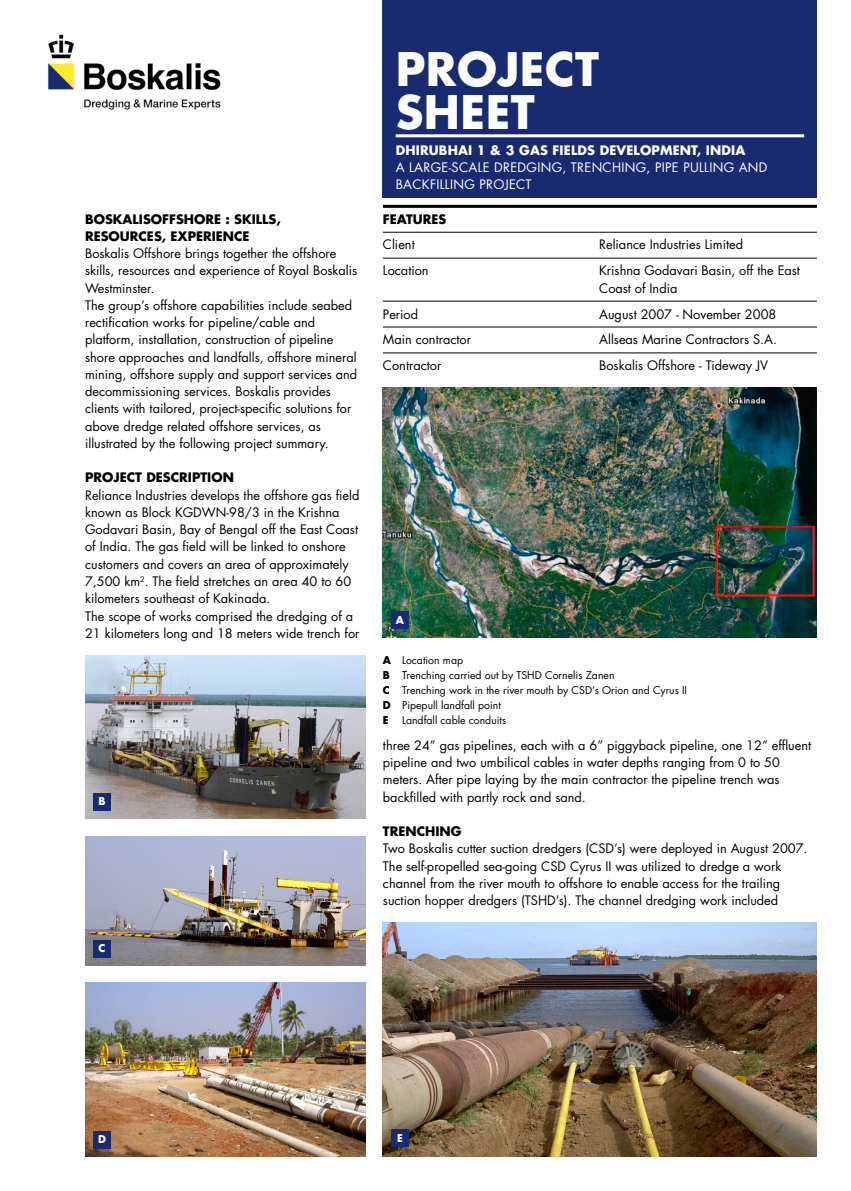
<style>
.page{position:relative;width:851px;height:1191px;background:#fff}
.page>*{position:absolute;margin:0;border:0;box-sizing:border-box;transform-origin:0 0}
.t1{font:700 45px/43px "Futura Std";letter-spacing:.01em;color:#fff}
.t2{font:12.75px/17.2px "Futura Std";color:#000}
.t3{font:700 12.75px/17.2px "Futura Std";color:#000}
.t4{font:12.75px "Futura Std";letter-spacing:.025em;color:#fff}
.t5{font:700 12.75px "Futura Std";letter-spacing:.01em;color:#fff}
.t6{font:10.5px/15px "Futura Std";color:#000}
.t7{font:700 10.5px "Futura Std";color:#fff}
.s1{font-weight:700}
</style>
<div class="page">
<img style="left:48px;top:34px;width:173px;height:76px">
<img style="left:85px;top:655px;width:281px;height:164px">
<img style="left:383px;top:922px;width:433px;height:235px">
<img style="left:85px;top:836px;width:281px;height:129px">
<img style="left:85px;top:983px;width:281px;height:174px">
<div style="left:383px;top:0;width:433px;height:198px;background:#182b70"></div>
<img style="left:383px;top:387px;width:433px;height:251px">
<div style="left:391px;top:612px;width:17px;height:17px;background:#182b70"></div>
<div style="left:94px;top:1131px;width:17px;height:17px;background:#182b70"></div>
<hr style="left:395px;top:134px;width:409px;height:3px;background:#fff">
<hr style="left:383px;top:205px;width:433px;height:3px;background:#000">
<hr style="left:383px;top:258px;width:216px;height:1px;background:#000">
<hr style="left:383px;top:232px;width:216px;height:1px;background:#000">
<hr style="left:599px;top:232px;width:217px;height:1px;background:#000">
<hr style="left:383px;top:301px;width:216px;height:1px;background:#000">
<hr style="left:599px;top:301px;width:217px;height:1px;background:#000">
<hr style="left:383px;top:327px;width:216px;height:1px;background:#000">
<hr style="left:599px;top:327px;width:217px;height:1px;background:#000">
<hr style="left:383px;top:353px;width:216px;height:1px;background:#000">
<hr style="left:599px;top:353px;width:217px;height:1px;background:#000">
<hr style="left:599px;top:258px;width:217px;height:1px;background:#000">
<div style="left:94px;top:793px;width:17px;height:17px;background:#182b70"></div>
<div style="left:391px;top:1129px;width:17px;height:17px;background:#182b70"></div>
<div style="left:94px;top:940px;width:17px;height:17px;background:#182b70"></div>
<p class="t3" style="left:85px;top:210px;width:197px">BOSKALISOFFSHORE : SKILLS,<br>RESOURCES, EXPERIENCE</p>
<p class="t2" style="left:85px;top:245px;width:274px">Boskalis Offshore brings together the offshore skills, resources and experience of Royal Boskalis Westminster.<br>The group’s offshore capabilities include seabed rectification works for pipeline/cable and platform, installation, construction of pipeline shore approaches and landfalls, offshore mineral mining, offshore supply and support services and decommissioning services. Boskalis provides clients with tailored, project-specific solutions for above dredge related offshore services, as illustrated by the following project summary.</p>
<p class="t3" style="left:85px;top:469px;width:150px">PROJECT DESCRIPTION</p>
<p class="t2" style="left:85px;top:486px;width:276px">Reliance Industries develops the offshore gas field known as Block KGDWN-98/3 in the Krishna Godavari Basin, Bay of Bengal off the East Coast of India. The gas field will be linked to onshore customers and covers an area of approximately 7,500 km<sup>2</sup>. The field stretches an area 40 to 60 kilometers southeast of Kakinada.<br>The scope of works comprised the dredging of a 21 kilometers long and 18 meters wide trench for</p>
<p class="t7" style="left:98px;top:794px;width:9px">B</p>
<p class="t7" style="left:99px;top:941px;width:8px">C</p>
<h1 class="t1" style="left:395px;top:47px;width:141px">PROJECT<br>SHEET</h1>
<p class="t5" style="left:395px;top:141px;width:19px">DHIRUBHAI</p>
<p class="t5" style="left:477px;top:141px;width:91px">1 &amp; 3 GAS FIELDS</p>
<p class="t5" style="left:599px;top:141px;width:36px">DEVELOP</p>
<p class="t5" style="left:660px;top:141px;width:22px">MENT</p>
<p class="t5" style="left:696px;top:141px;width:23px">, INDIA</p>
<p class="t4" style="left:395px;top:159px;width:28px">A large</p>
<p class="t4" style="left:448px;top:159px;width:55px">-scale dredging</p>
<p class="t4" style="left:562px;top:159px;width:18px">, trenc</p>
<p class="t4" style="left:612px;top:159px;width:19px">hing</p>
<p class="t4" style="left:646px;top:159px;width:72px">, pi pe pulling</p>
<p class="t4" style="left:738px;top:159px;width:11px">and</p>
<p class="t4" style="left:395px;top:176px;width:10px">back</p>
<p class="t4" style="left:430px;top:176px;width:29px">filling</p>
<p class="t4" style="left:479px;top:176px;width:38px">project</p>
<p class="t3" style="left:383px;top:210px;width:9px">FEATURES</p>
<p class="t2" style="left:383px;top:236px;width:33px">Client</p>
<p class="t2" style="left:599px;top:236px;width:145px">Reliance Industries Limited</p>
<p class="t2" style="left:383px;top:262px;width:47px">Location</p>
<p class="t2" style="left:599px;top:262px;width:202px">Krishna Godavari Basin, off the East<br>Coast of India</p>
<p class="t2" style="left:383px;top:305px;width:37px">Period</p>
<p class="t2" style="left:599px;top:305px;width:179px">August 2007 - November 2008</p>
<p class="t2" style="left:383px;top:331px;width:90px">Main contractor</p>
<p class="t2" style="left:599px;top:331px;width:179px">Allseas Marine Contractors S.A.</p>
<p class="t2" style="left:383px;top:357px;width:60px">Contractor</p>
<p class="t2" style="left:599px;top:357px;width:170px">Boskalis Offshore - Tideway JV</p>
<p class="t7" style="left:396px;top:613px;width:10px">A</p>
<p class="t6" style="left:383px;top:652px;width:305px"><span class="s1">A</span> Location map<br><span class="s1">B</span> Trenching carried out by TSH D Cornelis Zanen<br><span class="s1">C</span> Trenching work in the river mouth by CSD’s Orion and Cyrus II <span class="s1">D</span> Pipepull landfall point<br><span class="s1">E</span> Landfall cable conduits</p>
<p class="t2" style="left:383px;top:736px;width:429px">three 24” gas pipelines, each with a 6” piggyback pipeline, one 12” effluent pipeline and two umbilical cables in water depths ranging from 0 to 50 meters. After pipe laying by the main contractor the pipeline trench was backfilled with partly rock and sand.</p>
<p class="t3" style="left:383px;top:822px;width:80px">TRENCHING</p>
<p class="t2" style="left:383px;top:840px;width:426px">Two Boskalis cutter suction dredgers (CSD’s) were deployed in August 2007.<br>The self-propelled sea-going CSD Cyrus II was utilized to dredge a work channel from the river mouth to offshore to enable access for the trailing suction hopper dredgers (TSH D’s). The channel dredging work included</p>
<p class="t7" style="left:98px;top:1132px;width:9px">D</p>
<p class="t7" style="left:397px;top:1131px;width:7px">E</p>
</div>
